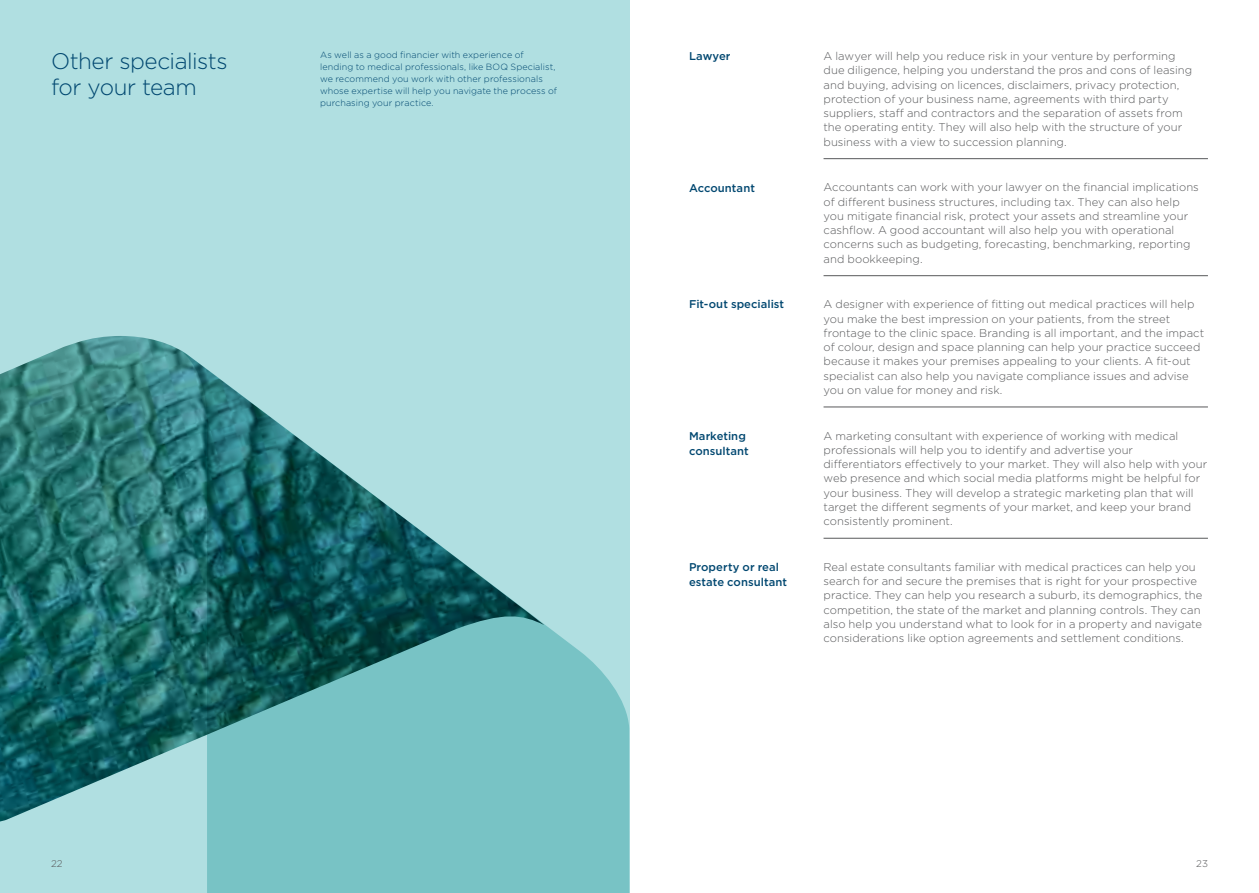
<style>
.page{position:relative;width:1259px;height:893px;background:#fff}
.page>*{position:absolute;margin:0;border:0;box-sizing:border-box;transform-origin:0 0}
.t1{font:300 22.5px/25.5px "Gotham";letter-spacing:-.02em;color:#004770}
.t2{font:300 11.25px/14.2px "Gotham";color:#58595b}
.t3{font:500 11.25px/14.2px "Gotham";letter-spacing:.005em;color:#004770}
.t4{font:300 9.75px "Gotham";color:#58595b}
.t5{font:300 9px/12px "Gotham";letter-spacing:.01em;color:#004770}
</style>
<div class="page">
<div style="left:0;top:0;width:629px;height:893px;background:#b0dfe1"></div>
<hr style="left:823px;top:158px;width:385px;height:1px;background:#58595b">
<hr style="left:823px;top:275px;width:385px;height:1px;background:#58595b">
<hr style="left:823px;top:407px;width:385px;height:1px;background:#58595b">
<hr style="left:823px;top:538px;width:385px;height:1px;background:#58595b">
<div style="left:207px;top:624px;width:422px;height:269px;background:#78c3c5"></div>
<img style="left:0;top:336px;width:544px;height:486px">
<p class="t5" style="left:320px;top:49px;width:238px">As well as a good financier with experience of lending to medical professionals, like BOQ Specialist, we recommend you work with other professionals whose expertise will help you navigate the process of purchasing your practice.</p>
<h1 class="t1" style="left:51px;top:48px;width:178px">Other specialists for your team</h1>
<p class="t2" style="left:823px;top:49px;width:370px">A lawyer will help you reduce risk in your venture by performing due diligence, helping you understand the pros and cons of leasing and buying, advising on licences, disclaimers, privacy protection, protection of your business name, agreements with third party suppliers, staff and contractors and the separation of assets from the operating entity. They will also help with the structure of your business with a view to succession planning.</p>
<p class="t2" style="left:823px;top:180px;width:377px">Accountants can work with your lawyer on the financial implications of different business structures, including tax. They can also help you mitigate financial risk, protect your assets and streamline your cashflow. A good accountant will also help you with operational concerns such as budgeting, forecasting, benchmarking, reporting and bookkeeping.</p>
<p class="t2" style="left:823px;top:297px;width:382px">A designer with experience of fitting out medical practices will help you make the best impression on your patients, from the street frontage to the clinic space. Branding is all important, and the impact of colour, design and space planning can help your practice succeed because it makes your premises appealing to your clients. A fit-out specialist can also help you navigate compliance issues and advise you on value for money and risk.</p>
<p class="t2" style="left:823px;top:428px;width:385px">A marketing consultant with experience of working with medical professionals will help you to identify and advertise your differentiators effectively to your market. They will also help with your web presence and which social media platforms might be helpful for your business. They will develop a strategic marketing plan that will target the different segments of your market, and keep your brand consistently prominent.</p>
<p class="t2" style="left:823px;top:560px;width:380px">Real estate consultants familiar with medical practices can help you search for and secure the premises that is right for your prospective practice. They can help you research a suburb, its demographics, the competition, the state of the market and planning controls. They can also help you understand what to look for in a property and navigate considerations like option agreements and settlement conditions.</p>
<p class="t3" style="left:689px;top:49px;width:43px">Lawyer</p>
<p class="t3" style="left:689px;top:181px;width:67px">Accountant</p>
<p class="t3" style="left:689px;top:297px;width:97px">Fit-out specialist</p>
<p class="t3" style="left:689px;top:429px;width:61px">Marketing consultant</p>
<p class="t3" style="left:689px;top:560px;width:99px">Property or real estate consultant</p>
<p class="t4" style="left:51px;top:857px;width:13px">22</p>
<p class="t4" style="left:1196px;top:857px;width:13px">23</p>
</div>
